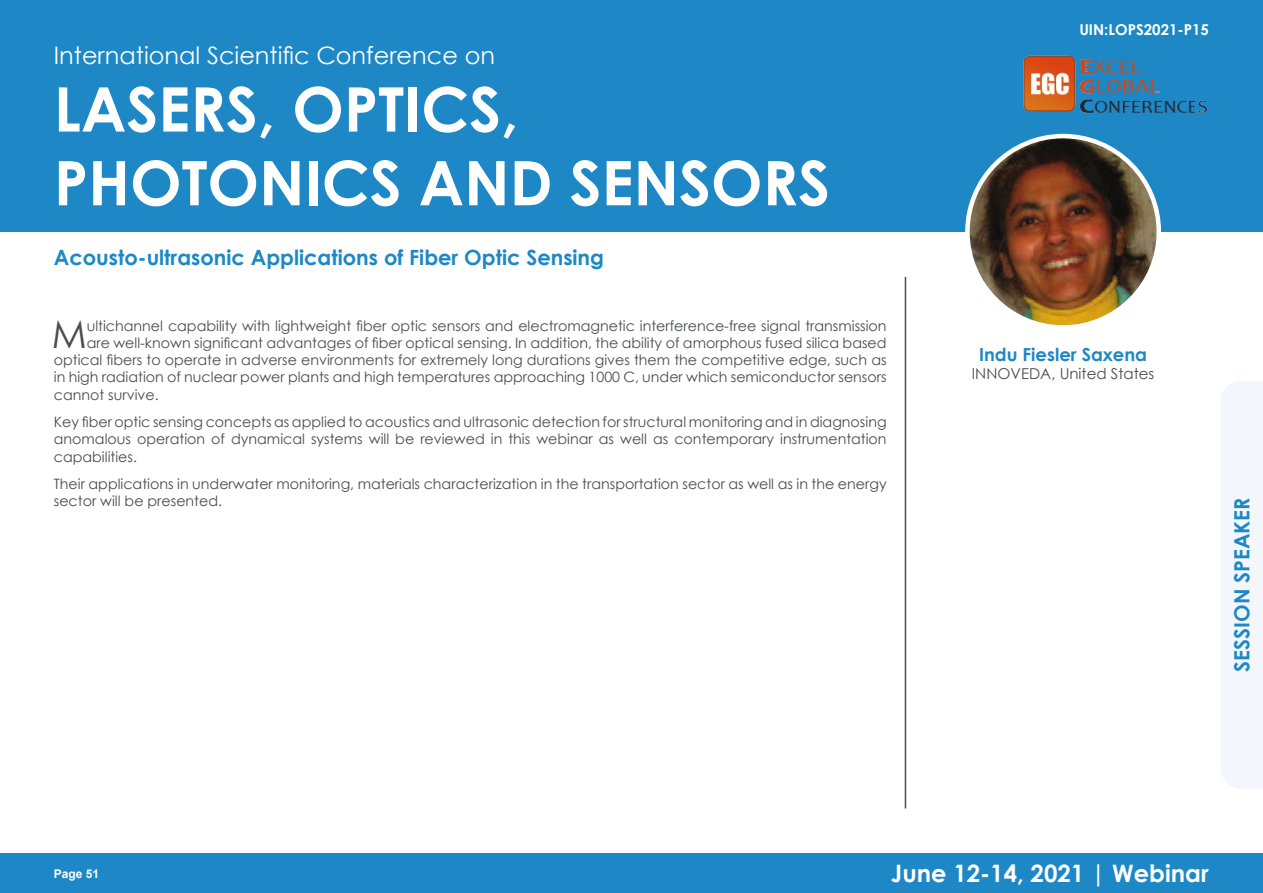
<style>
.page{position:relative;width:1263px;height:893px;background:#fff}
.page>*{position:absolute;margin:0;border:0;box-sizing:border-box;transform-origin:0 0}
.t1{font:700 61.5px/73.7px "Century Gothic";color:#fff}
.t2{font:38.1px "Century Gothic";color:#4b4c4d}
.t3{font:24px "Century Gothic";color:#fff}
.t4{font:700 24px "Century Gothic";color:#fff}
.t5{font:700 21px "Century Gothic";color:#1d88c5}
.t6{font:700 18px "Century Gothic";color:#1d88c5}
.t7{font:15px "Century Gothic";color:#4b4c4d}
.t8{font:700 15px "Century Gothic";color:#fff}
.t9{font:14.25px/17.1px "Century Gothic";color:#4b4c4d;text-align:justify}
.t10{font:700 12px "Arial";color:#fff}
</style>
<div class="page">
<div style="left:0;top:0;width:1263px;height:232px;background:#1d88c5"></div>
<img style="left:1023px;top:55px;width:185px;height:59px">
<div style="left:0;top:854px;width:1263px;height:39px;background:#1d88c5"></div>
<img style="left:967px;top:136px;width:192px;height:191px;border-radius:96px">
<div style="left:965px;top:134px;width:196px;height:196px;border:4px solid #fff;border-radius:50%"></div>
<hr style="left:905px;top:277px;width:1px;height:531px;background:#4b4c4d">
<div style="left:1221px;top:381px;width:42px;height:407px;background:#f3f6fb"></div>
<h3 class="t3" style="left:54px;top:39px;width:443px">International Scientific Conference on</h3>
<h1 class="t1" style="left:54px;top:70px;width:778px">LASERS, OPTICS,<br>PHOTONICS AND SENSORS</h1>
<p class="t5" style="left:54px;top:241px;width:552px">Acousto-ultrasonic Applications of Fiber Optic Sensing</p>
<p class="t2" style="left:52px;top:308px;width:36px">M</p>
<p class="t9" style="left:87px;top:317px;width:801px">ultichannel capability with lightweight fiber optic sensors and electromagnetic interference-free signal transmission</p>
<p class="t9" style="left:87px;top:334px;width:801px">are well-known significant advantages of fiber optical sensing. In addition, the ability of amorphous fused silica based</p>
<p class="t9" style="left:54px;top:351px;width:834px">optical fibers to operate in adverse environments for extremely long durations gives them the competitive edge, such as</p>
<p class="t9" style="left:54px;top:369px;width:834px">in high radiation of nuclear power plants and high temperatures approaching 1000 C, under which semiconductor sensors</p>
<p class="t9" style="left:54px;top:386px;width:106px">cannot survive.</p>
<p class="t9" style="left:54px;top:413px;width:834px">Key fiber optic sensing concepts as applied to acoustics and ultrasonic detection for structural monitoring and in diagnosing anomalous operation of dynamical systems will be reviewed in this webinar as well as contemporary instrumentation capabilities.</p>
<p class="t9" style="left:54px;top:475px;width:834px">Their applications in underwater monitoring, materials characterization in the transportation sector as well as in the energy sector will be presented.</p>
<p class="t8" style="left:1079px;top:18px;width:131px">UIN:LOPS2021-P15</p>
<p class="t6" style="left:979px;top:341px;width:170px">Indu Fiesler Saxena</p>
<p class="t7" style="left:972px;top:363px;width:184px">INNOVEDA, United States</p>
<p class="t5" style="left:1226px;top:672px;width:175px;rotate:-90deg">SESSION SPEAKER</p>
<p class="t10" style="left:54px;top:865px;width:47px">Page 51</p>
<h3 class="t4" style="left:891px;top:855px;width:319px">June 12-14, 2021 | Webinar</h3>
</div>
